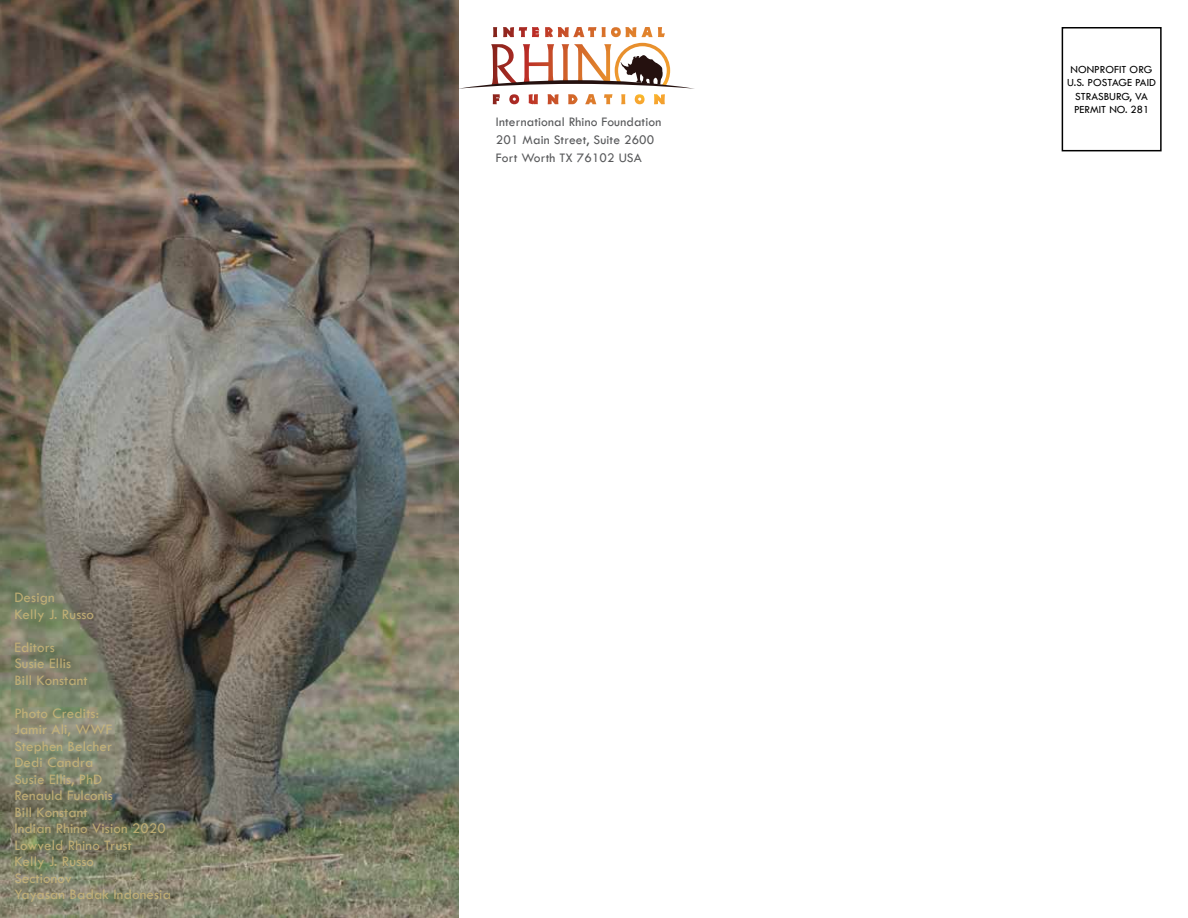
<style>
.page{position:relative;width:1188px;height:918px;background:#fff}
.page>*{position:absolute;margin:0;border:0;box-sizing:border-box;transform-origin:0 0}
.t1{font:15px/16.5px "Tw Cen";letter-spacing:.01em;color:#cbb677}
.t2{font:13.5px/18px "Tw Cen";letter-spacing:.01em;color:#58595b}
.t3{font:11.25px/13.5px "Tw Cen";color:#000;text-align:center}
</style>
<div class="page">
<img style="left:0;top:0;width:459px;height:918px">
<svg style="left:493px;top:27px;width:4px;height:10px"></svg>
<svg style="left:503px;top:27px;width:36px;height:10px"></svg>
<svg style="left:545px;top:27px;width:51px;height:10px"></svg>
<svg style="left:602px;top:27px;width:63px;height:10px"></svg>
<svg style="left:458px;top:43px;width:236px;height:61px"></svg>
<div style="left:1062px;top:27px;width:100px;height:124px;border:2px solid #000"></div>
<p class="t1" style="left:14px;top:589px;width:81px">Design<br>Kelly J. Russo</p>
<p class="t1" style="left:14px;top:639px;width:75px">Editors<br>Susie Ellis<br>Bill Konstant</p>
<p class="t1" style="left:14px;top:705px;width:158px">Photo Credits:<br>Jamir Ali, WWF<br>Stephen Belcher<br>Dedi Candra<br>Susie Ellis, PhD<br>Renauld Fulconis<br>Bill Konstant<br>Indian Rhino Vision 2020<br>Lowveld Rhino Trust<br>Kelly J. Russo<br>Sectionov<br>Yayasan Badak Indonesia</p>
<p class="t2" style="left:496px;top:113px;width:167px">International Rhino Foundation<br>201 Main Street, Suite 2600<br>Fort Worth TX 76102 USA</p>
<p class="t3" style="left:1067px;top:63px;width:90px">NONPROFIT ORG<br>U.S. POSTAGE PAID<br>STRASBURG, VA<br>PERMIT NO. 281</p>
</div>
